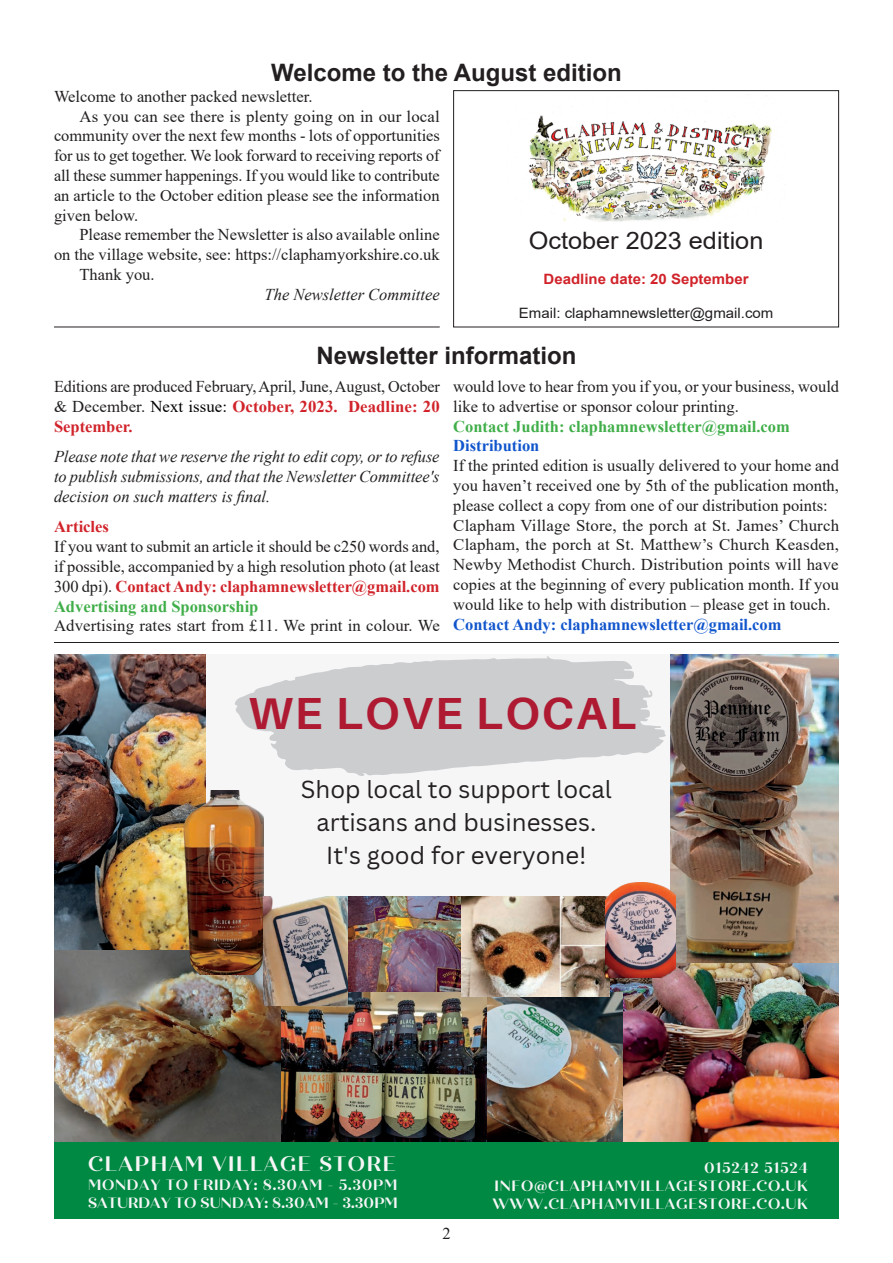
<style>
.page{position:relative;width:893px;height:1263px;background:#fff}
.page>*{position:absolute;margin:0;border:0;box-sizing:border-box;transform-origin:0 0}
.t1{font:700 45px "Aileron";letter-spacing:.05em;color:#ad1a32}
.t2{font:24px/32.5px "Canva Sans";color:#231f20;text-align:center}
.t3{font:700 24px "Arial";color:#231f20}
.Newletter_Main_Body{font:24px "Arial";color:#231f20;scale:1.05 1}
.t4{font:700 21px "Quiche Display";letter-spacing:.075em;color:#f6f6f7}
.Newsletter_First_Par{font:16.5px/19.8px "Times New Roman";color:#231f20;text-align:justify}
.Newletter_Main_Body-2{font:16.5px/19.8px "Times New Roman";color:#231f20;text-align:justify}
.Newsletter_First_Par-2{font:italic 16.5px/19.8px "Times New Roman";color:#231f20;text-align:justify}
.Newsletter_First_Par-3{font:700 16.5px "Times New Roman";color:#40ae49}
.Newsletter_First_Par-4{font:700 16.5px "Times New Roman";color:#15c}
.Newsletter_Bylines{font:italic 16.5px "Times New Roman";color:#231f20}
.Newsletter_First_Par-5{font:700 16.5px "Times New Roman";color:#d1232a}
.t5{font:700 15px/18px "Quiche Display";letter-spacing:.05em;color:#f6f6f7;text-align:justify}
.t6{font:700 15px/18px "Quiche Display";letter-spacing:.005em;color:#f6f6f7}
.Newletter_Main_Body-3{font:14.25px "Arial";color:#231f20;scale:1.05 1}
.Newletter_Main_Body-4{font:700 14.25px "Arial";color:#d1232a;scale:1.05 1}
.s1{color:#000}
.s2{font-weight:700;color:#d1232a}
</style>
<div class="page">
<hr style="left:54px;top:327px;width:386px;height:1px;background:#231f20">
<div style="left:453px;top:90px;width:386px;height:237px;border:1px solid #231f20"></div>
<img style="left:528px;top:95px;width:244px;height:126px">
<div style="left:54px;top:655px;width:785px;height:564px;background:#f6f6f7"></div>
<div style="left:54px;top:1141px;width:785px;height:78px;background:#008942"></div>
<img style="left:348px;top:897px;width:261px;height:95px">
<img style="left:281px;top:992px;width:328px;height:149px">
<svg style="left:235px;top:656px;width:431px;height:120px;fill:#cccdcf"></svg>
<img style="left:54px;top:655px;width:151px;height:295px">
<img style="left:54px;top:950px;width:227px;height:191px">
<img style="left:609px;top:962px;width:230px;height:179px">
<img style="left:671px;top:655px;width:168px;height:307px">
<img style="left:184px;top:790px;width:80px;height:185px">
<img style="left:605px;top:882px;width:70px;height:96px">
<img style="left:263px;top:897px;width:85px;height:109px">
<hr style="left:54px;top:642px;width:785px;height:1px;background:#231f20">
<p class="t3" style="left:271px;top:56px;width:352px">Welcome to the August edition</p>
<p class="Newsletter_First_Par" style="left:54px;top:86px;width:260px">Welcome to another packed newsletter.</p>
<p class="Newletter_Main_Body-2" style="left:54px;top:106px;width:387px;text-indent:26px">As you can see there is plenty going on in our local community over the next few months - lots of opportunities for us to get together. We look forward to receiving reports of all these summer happenings. If you would like to contribute an article to the October edition please see the information given below.</p>
<p class="Newletter_Main_Body-2" style="left:54px;top:224px;width:387px;text-align:right">Please remember the Newsletter is also available online<br>on the village website, see: https://claphamyorkshire.co.uk</p>
<p class="Newletter_Main_Body-2" style="left:80px;top:264px;width:77px">Thank you.</p>
<p class="Newsletter_Bylines" style="left:265px;top:283px;width:177px">The Newsletter Committee</p>
<p class="Newletter_Main_Body" style="left:529px;top:224px;width:225px">October 2023 edition</p>
<p class="Newletter_Main_Body-4" style="left:544px;top:268px;width:197px">Deadline date: 20 September</p>
<p class="Newletter_Main_Body-3" style="left:519px;top:303px;width:244px">Email: claphamnewsletter@gmail.com</p>
<p class="t3" style="left:316px;top:339px;width:262px">Newsletter information</p>
<p class="Newsletter_First_Par" style="left:54px;top:376px;width:387px">Editions are produced February, April, June, August, October &amp; December. <span class="s1">Next issue:</span> <span class="s2">October, 2023. Deadline: 20<br>September.</span></p>
<p class="Newsletter_First_Par-2" style="left:54px;top:446px;width:387px">Please note that we reserve the right to edit copy, or to refuse to publish submissions, and that the Newsletter Committee's decision on such matters is final.</p>
<p class="Newsletter_First_Par-5" style="left:54px;top:515px;width:56px">Articles</p>
<p class="Newsletter_First_Par" style="left:54px;top:536px;width:387px">If you want to submit an article it should be c250 words and, if possible, accompanied by a high resolution photo (at least 300 dpi). <span class="s2">Contact Andy: claphamnewsletter@gmail.com</span></p>
<p class="Newsletter_First_Par-3" style="left:54px;top:594px;width:206px">Advertising and Sponsorship</p>
<p class="Newsletter_First_Par" style="left:54px;top:615px;width:387px">Advertising rates start from £11. We print in colour. We</p>
<p class="Newsletter_First_Par" style="left:453px;top:376px;width:387px">would love to hear from you if you, or your business, would like to advertise or sponsor colour printing.</p>
<p class="Newsletter_First_Par-3" style="left:453px;top:414px;width:338px">Contact Judith: claphamnewsletter@gmail.com</p>
<p class="Newsletter_First_Par-4" style="left:453px;top:434px;width:88px">Distribution</p>
<p class="Newsletter_First_Par" style="left:453px;top:455px;width:387px">If the printed edition is usually delivered to your home and you haven’t received one by 5th of the publication month, please collect a copy from one of our distribution points:</p>
<p class="Newsletter_First_Par" style="left:453px;top:515px;width:387px">Clapham Village Store, the porch at St. James’ Church Clapham, the porch at St. Matthew’s Church Keasden, Newby Methodist Church. Distribution points will have copies at the beginning of every publication month. If you would like to help with distribution – please get in touch.</p>
<p class="Newsletter_First_Par-4" style="left:453px;top:612px;width:330px">Contact Andy: claphamnewsletter@gmail.com</p>
<p class="t1" style="left:248px;top:688px;width:389px">WE LOVE LOCAL</p>
<p class="t2" style="left:301px;top:773px;width:312px">Shop local to support local artisans and businesses.<br>It's good for everyone!</p>
<p class="t4" style="left:88px;top:1147px;width:309px">CLAPHAM VILLAGE STORE</p>
<p class="t6" style="left:88px;top:1174px;width:311px">MONDAY TO FRIDAY: 8.30AM - 5.30PM<br>SATURDAY TO SUNDAY: 8.30AM - 3.30PM</p>
<p class="Newletter_Main_Body-2" style="left:442px;top:1223px;width:10px">2</p>
<p class="t5" style="left:492px;top:1158px;width:317px;text-indent:212px">015242 51524<br>INFO@CLAPHAMVILLAGESTORE.CO.UK WWW.CLAPHAMVILLAGESTORE.CO.UK</p>
</div>
